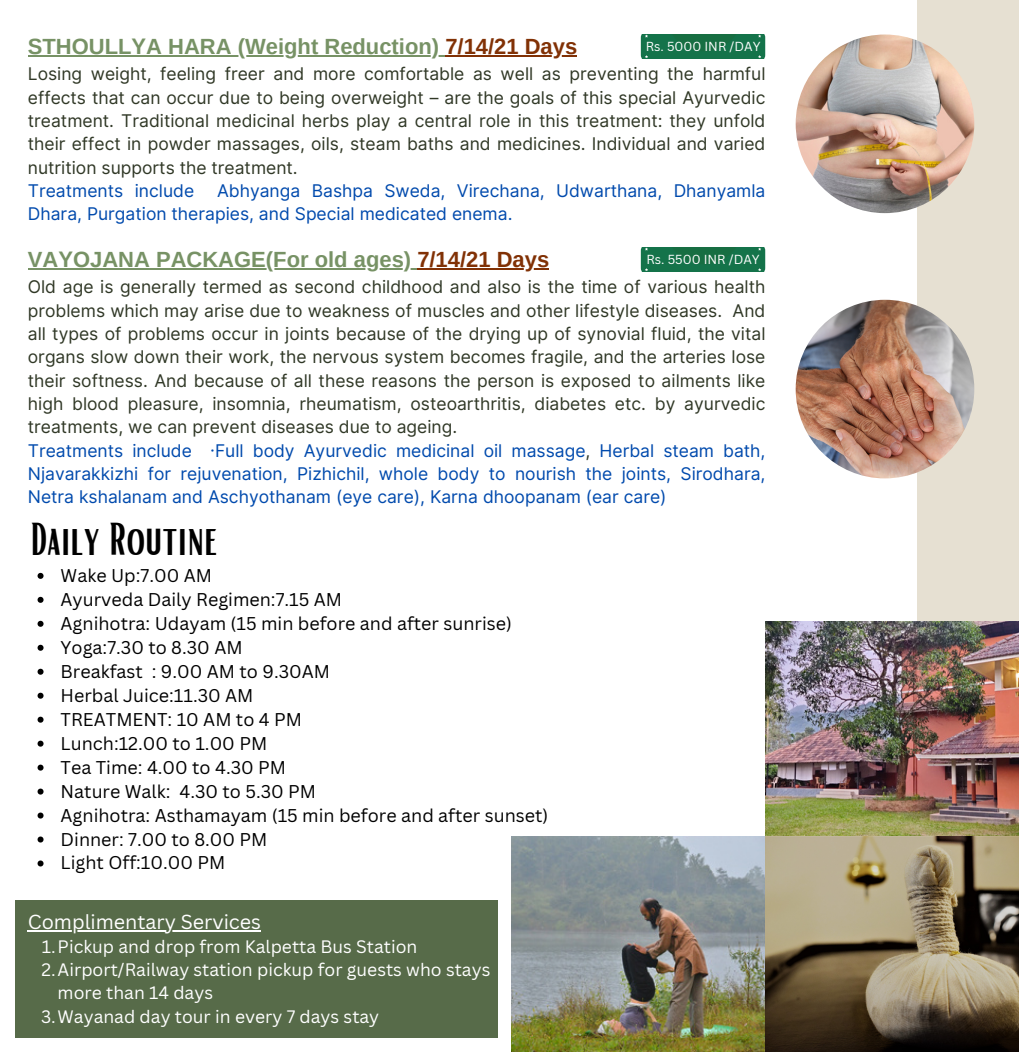
<style>
.page{position:relative;width:1019px;height:1053px;background:#fff}
.page>*{position:absolute;margin:0;border:0;box-sizing:border-box;transform-origin:0 0}
.t1{font:45px "Bright";color:#000}
.t2{font:700 22.05px "Arimo";color:#779265}
.t3{font:19.8px "Canva Sans";color:#fff}
.t4{font:18px "Canva Sans";color:#000}
.t5{font:17.55px/23.4px "Inter";color:#303826;text-align:justify}
.t6{font:17.55px/23.4px "Inter";color:#004aad}
.t7{font:17.55px/23.4px "Canva Sans";color:#fff}
.t8{font:12.83px "Canva Sans";color:#fff}
.s1{color:#813105}
.s2{color:#303826}
</style>
<div class="page">
<div style="left:917px;top:0;width:102px;height:1052px;background:#e6e0d2"></div>
<img style="left:796px;top:35px;width:178px;height:178px;border-radius:50%">
<img style="left:796px;top:300px;width:178px;height:178px;border-radius:50%">
<img style="left:512px;top:836px;width:254px;height:216px">
<img style="left:766px;top:621px;width:253px;height:431px">
<hr style="left:28px;top:56px;width:417px;height:1px;background:#779265">
<hr style="left:445px;top:56px;width:132px;height:1px;background:#813105">
<hr style="left:28px;top:269px;width:389px;height:1px;background:#779265">
<hr style="left:417px;top:269px;width:132px;height:1px;background:#813105">
<div style="left:641px;top:35px;width:124px;height:24px;background:#14734a"></div>
<div style="left:641px;top:248px;width:124px;height:24px;background:#14734a"></div>
<div style="left:15px;top:901px;width:483px;height:137px;background:#576b49"></div>
<svg style="left:38px;top:573px;width:6px;height:6px"></svg>
<svg style="left:38px;top:597px;width:6px;height:6px"></svg>
<svg style="left:38px;top:621px;width:6px;height:6px"></svg>
<svg style="left:38px;top:645px;width:6px;height:6px"></svg>
<svg style="left:38px;top:669px;width:6px;height:6px"></svg>
<svg style="left:38px;top:693px;width:6px;height:6px"></svg>
<svg style="left:38px;top:717px;width:6px;height:6px"></svg>
<svg style="left:38px;top:741px;width:6px;height:6px"></svg>
<svg style="left:38px;top:765px;width:6px;height:6px"></svg>
<svg style="left:38px;top:789px;width:6px;height:6px"></svg>
<svg style="left:38px;top:813px;width:6px;height:6px"></svg>
<svg style="left:38px;top:837px;width:6px;height:6px"></svg>
<svg style="left:38px;top:861px;width:6px;height:5px"></svg>
<hr style="left:28px;top:931px;width:233px;height:1px;background:#fff">
<p class="t2" style="left:28px;top:34px;width:551px">STHOULLYA HARA (Weight Reduction) <span class="s1">7/14/21 Days</span></p>
<p class="t5" style="left:28px;top:62px;width:739px">Losing weight, feeling freer and more comfortable as well as preventing the harmful effects that can occur due to being overweight – are the goals of this special Ayurvedic treatment. Traditional medicinal herbs play a central role in this treatment: they unfold their effect in powder massages, oils, steam baths and medicines. Individual and varied nutrition supports the treatment.</p>
<p class="t6" style="left:28px;top:179px;width:168px">Treatments include</p>
<p class="t8" style="left:646px;top:37px;width:116px">Rs. 5000 INR /DAY</p>
<p class="t6" style="left:28px;top:179px;width:739px;text-indent:189px">Abhyanga Bashpa Sweda, Virechana, Udwarthana, Dhanyamla<br>Dhara, Purgation therapies, and Special medicated enema.</p>
<p class="t2" style="left:28px;top:247px;width:523px">VAYOJANA PACKAGE(For old ages) <span class="s1">7/14/21 Days</span></p>
<p class="t5" style="left:28px;top:275px;width:739px">Old age is generally termed as second childhood and also is the time of various health problems which may arise due to weakness of muscles and other lifestyle diseases. And all types of problems occur in joints because of the drying up of synovial fluid, the vital organs slow down their work, the nervous system becomes fragile, and the arteries lose their softness. And because of all these reasons the person is exposed to ailments like high blood pleasure, insomnia, rheumatism, osteoarthritis, diabetes etc. by ayurvedic treatments, we can prevent diseases due to ageing.</p>
<p class="t6" style="left:28px;top:439px;width:739px;text-align:justify">Treatments include ·Full body Ayurvedic medicinal oil massage<span class="s2">,</span> Herbal steam bath, Njavarakkizhi for rejuvenation, Pizhichil, whole body to nourish the joints, Sirodhara, Netra kshalanam and Aschyothanam (eye care), Karna dhoopanam (ear care)</p>
<p class="t8" style="left:646px;top:250px;width:115px">Rs. 5500 INR /DAY</p>
<p class="t1" style="left:30px;top:510px;width:189px">Daily Routine</p>
<p class="t4" style="left:61px;top:563px;width:153px">Wake Up:7.00 AM</p>
<p class="t4" style="left:61px;top:587px;width:283px">Ayurveda Daily Regimen:7.15 AM</p>
<p class="t4" style="left:61px;top:611px;width:453px">Agnihotra: Udayam (15 min before and after sunrise)</p>
<p class="t4" style="left:61px;top:635px;width:184px">Yoga:7.30 to 8.30 AM</p>
<p class="t4" style="left:61px;top:659px;width:271px">Breakfast : 9.00 AM to 9.30AM</p>
<p class="t4" style="left:61px;top:682px;width:194px">Herbal Juice:11.30 AM</p>
<p class="t4" style="left:61px;top:706px;width:243px">TREATMENT: 10 AM to 4 PM</p>
<p class="t4" style="left:61px;top:730px;width:208px">Lunch:12.00 to 1.00 PM</p>
<p class="t4" style="left:61px;top:754px;width:227px">Tea Time: 4.00 to 4.30 PM</p>
<p class="t4" style="left:61px;top:778px;width:257px">Nature Walk: 4.30 to 5.30 PM</p>
<p class="t4" style="left:61px;top:802px;width:489px">Agnihotra: Asthamayam (15 min before and after sunset)</p>
<p class="t4" style="left:61px;top:826px;width:208px">Dinner: 7.00 to 8.00 PM</p>
<p class="t4" style="left:61px;top:850px;width:166px">Light Off:10.00 PM</p>
<p class="t3" style="left:28px;top:908px;width:235px">Complimentary Services</p>
<p class="t7" style="left:42px;top:934px;width:377px">1.Pickup and drop from Kalpetta Bus Station</p>
<p class="t7" style="left:58px;top:957px;width:434px;text-indent:-16px">2.Airport/Railway station pickup for guests who stays more than 14 days</p>
<p class="t7" style="left:41px;top:1004px;width:340px">3.Wayanad day tour in every 7 days stay</p>
</div>
